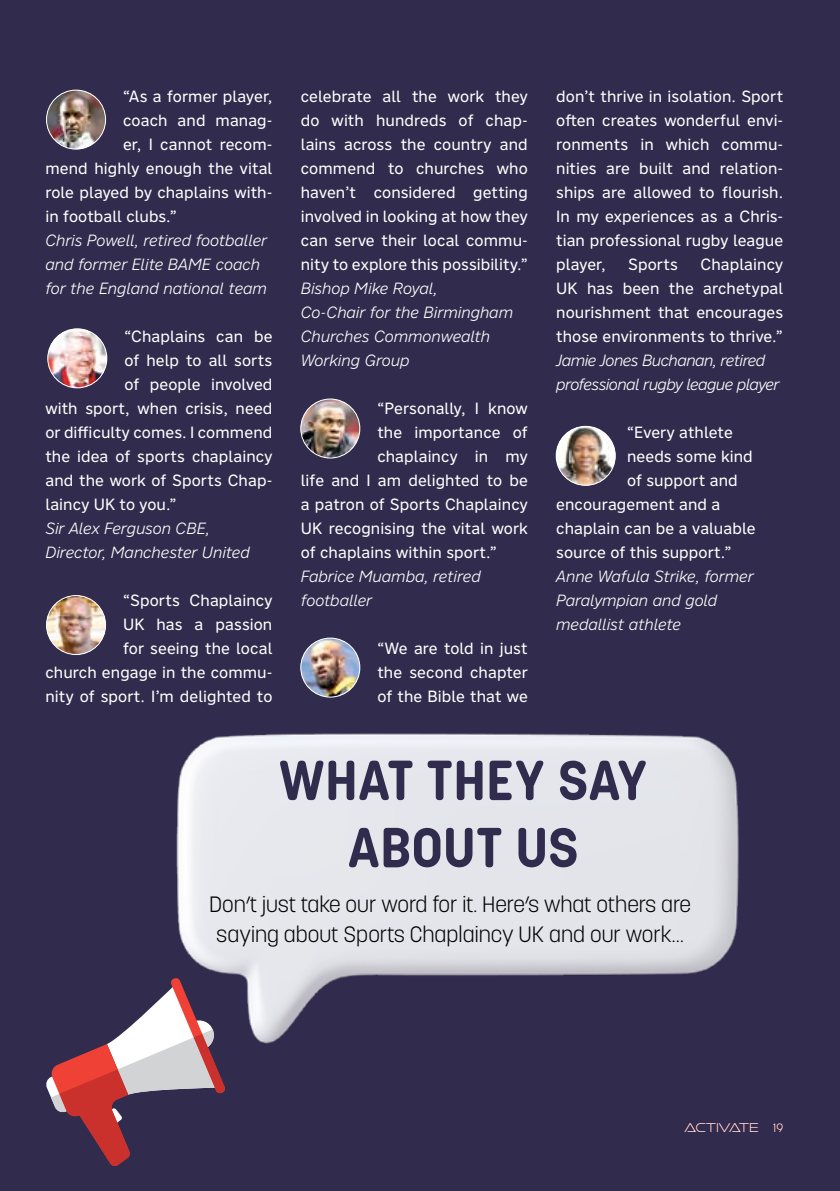
<style>
.page{position:relative;width:840px;height:1191px;background:#fff}
.page>*{position:absolute;margin:0;border:0;box-sizing:border-box;transform-origin:0 0}
.t1{font:700 56px/67.2px "Korolev Rounded";letter-spacing:-.005em;color:#312c4d;text-align:center}
.t2{font:300 22px/30px "Korolev";color:#000;text-align:center}
.t3{font:16px/24px "Nort";letter-spacing:.005em;color:#fff;text-align:justify}
.t4{font:italic 300 16px/24px "Nort";letter-spacing:-.005em;color:#fff}
.t5{font:italic 300 16px/24px "Nort";letter-spacing:-.035em;color:#fff}
.t6{font:13.2px "Ethnocentric El";letter-spacing:.02em;color:#fff;scale:.91 1}
.s1{font-family:"Korolev Rounded";font-weight:300;font-size:12px}
</style>
<div class="page">
<div style="left:0;top:0;width:839px;height:1191px;background:#312c4d"></div>
<img style="left:46px;top:90px;width:59px;height:59px;border-radius:29px">
<div style="left:46px;top:90px;width:60px;height:60px;border:1px solid #fff;border-radius:50%"></div>
<img style="left:48px;top:329px;width:59px;height:59px;border-radius:29px">
<div style="left:47px;top:328px;width:60px;height:60px;border:1px solid #fff;border-radius:50%"></div>
<img style="left:300px;top:399px;width:59px;height:59px;border-radius:29px">
<div style="left:300px;top:398px;width:60px;height:60px;border:1px solid #fff;border-radius:50%"></div>
<img style="left:556px;top:426px;width:59px;height:59px;border-radius:29px">
<div style="left:555px;top:426px;width:60px;height:60px;border:1px solid #fff;border-radius:50%"></div>
<img style="left:46px;top:595px;width:693px;height:571px">
<p class="t3" style="left:123px;top:84px;width:151px">“As a former player,</p>
<p class="t3" style="left:123px;top:108px;width:151px">coach and manag-</p>
<p class="t3" style="left:123px;top:132px;width:151px">er, I cannot recom-</p>
<p class="t3" style="left:45px;top:156px;width:228px">mend highly enough the vital</p>
<p class="t3" style="left:45px;top:180px;width:228px">role played by chaplains with-</p>
<p class="t3" style="left:45px;top:204px;width:133px">in football clubs.”</p>
<p class="t4" style="left:45px;top:228px;width:223px">Chris Powell, retired footballer and former Elite BAME coach for the England national team</p>
<p class="t3" style="left:124px;top:324px;width:149px">“Chaplains can be</p>
<p class="t3" style="left:124px;top:348px;width:149px">of help to all sorts</p>
<p class="t3" style="left:124px;top:372px;width:149px">of people involved</p>
<p class="t3" style="left:45px;top:396px;width:228px">with sport, when crisis, need</p>
<p class="t3" style="left:45px;top:420px;width:228px">or difficulty comes. I commend</p>
<p class="t3" style="left:45px;top:444px;width:228px">the idea of sports chaplaincy</p>
<p class="t3" style="left:45px;top:468px;width:228px">and the work of Sports Chap-</p>
<p class="t3" style="left:45px;top:492px;width:133px">laincy UK to you.”</p>
<p class="t4" style="left:45px;top:516px;width:206px">Sir Alex Ferguson CBE,<br>Director, Manchester United</p>
<p class="t3" style="left:45px;top:588px;width:228px;text-align:right">“Sports Chaplaincy<br>UK has a passion<br>for seeing the local<br>church engage in the commu&shy;nity of sport. I’m delighted to</p>
<p class="t3" style="left:300px;top:83px;width:228px">celebrate all the work they do with hundreds of chap&shy;lains across the country and commend to churches who haven’t considered getting involved in looking at how they can serve their local commu&shy;nity to explore this possibility.”</p>
<p class="t4" style="left:300px;top:275px;width:214px">Bishop Mike Royal,<br>Co-Chair for the Birmingham<br>Churches Commonwealth<br>Working Group</p>
<p class="t3" style="left:377px;top:395px;width:152px">“Personally, I know</p>
<p class="t3" style="left:377px;top:419px;width:152px">the importance of</p>
<p class="t3" style="left:377px;top:443px;width:152px">chaplaincy in my</p>
<p class="t3" style="left:300px;top:467px;width:228px">life and I am delighted to be</p>
<p class="t3" style="left:300px;top:491px;width:228px">a patron of Sports Chaplaincy</p>
<p class="t3" style="left:300px;top:515px;width:228px">UK recognising the vital work</p>
<p class="t3" style="left:300px;top:539px;width:197px">of chaplains within sport.”</p>
<p class="t4" style="left:300px;top:563px;width:181px">Fabrice Muamba, retired footballer</p>
<p class="t3" style="left:377px;top:635px;width:152px">“We are told in just the second chapter of the Bible that we</p>
<p class="t3" style="left:556px;top:84px;width:228px">don’t thrive in isolation. Sport often creates wonderful envi&shy;ronments in which commu&shy;nities are built and relation&shy;ships are allowed to flourish.<br>In my experiences as a Chris&shy;tian professional rugby league player,</p>
<p class="t3" style="left:556px;top:252px;width:228px;text-indent:144px">Chaplaincy UK has been the archetypal nourishment that encourages those environments to thrive.”</p>
<p class="t5" style="left:556px;top:348px;width:225px">Jamie Jones Buchanan, retired professional rugby league player</p>
<p class="t3" style="left:626px;top:420px;width:107px">“Every athlete</p>
<p class="t3" style="left:626px;top:444px;width:127px">needs some kind</p>
<p class="t3" style="left:626px;top:468px;width:112px">of support and</p>
<p class="t3" style="left:556px;top:492px;width:166px">encouragement and a</p>
<p class="t3" style="left:556px;top:516px;width:201px">chaplain can be a valuable</p>
<p class="t3" style="left:556px;top:540px;width:177px">source of this support.”</p>
<p class="t4" style="left:556px;top:564px;width:199px">Anne Wafula Strike, former<br>Paralympian and gold medallist athlete</p>
<p class="t3" style="left:627px;top:252px;width:51px">Sports</p>
<h1 class="t1" style="left:279px;top:747px;width:370px">WHAT THEY SAY<br>ABOUT US</h1>
<h2 class="t2" style="left:209px;top:889px;width:483px">Don’t just take our word for it. Here’s what others are saying about Sports Chaplaincy UK and our work…</h2>
<p class="t6" style="left:684px;top:1119px;width:110px">ACTIVATE <span class="s1">19</span></p>
</div>
